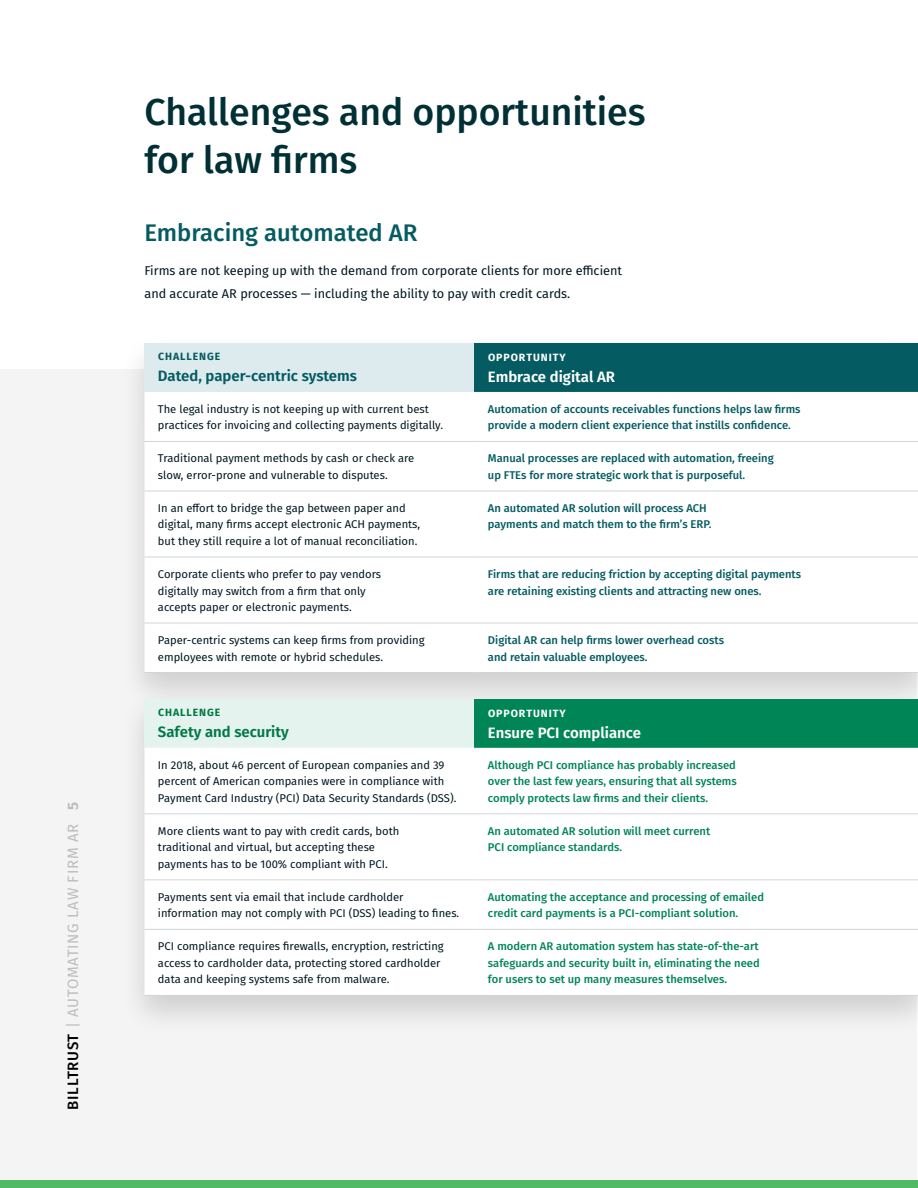
<style>
.page{position:relative;width:918px;height:1188px;background:#fff}
.page>*{position:absolute;margin:0;border:0;box-sizing:border-box;transform-origin:0 0}
.t1{font:500 37.5px/48px "Fira Sans";color:#003035}
.t2{font:500 24px "Fira Sans";color:#045b61}
.t3{font:600 15px "Fira Sans";color:#fff}
.t4{font:15px "Fira Sans";letter-spacing:.05em;color:#bbbdc0}
.t5{font:600 15px "Fira Sans";color:#045b61}
.t6{font:600 15px "Fira Sans";color:#007847}
.t7{font:12.75px/22.5px "Fira Sans";color:#001721}
.t8{font:11.25px/16.5px "Fira Sans";color:#001721}
.t9{font:500 11.25px/16.5px "Fira Sans";color:#045b61}
.t10{font:500 11.25px/16.5px "Fira Sans";color:#008557;text-align:justify}
.t11{font:700 10.5px "Fira Sans";letter-spacing:.09em;color:#fff}
.t12{font:700 10.5px "Fira Sans";letter-spacing:.09em;color:#045b61}
.t13{font:700 10.5px "Fira Sans";letter-spacing:.09em;color:#007847}
.s1{font-weight:500;color:#000}
.s2{font-weight:700}
</style>
<div class="page">
<div style="left:1px;top:370px;width:916px;height:818px;background:#f4f4f4"></div>
<div style="left:119px;top:333px;width:799px;height:380px;background:#000;opacity:.15"></div>
<div style="left:144px;top:343px;width:330px;height:49px;background:#ddebee"></div>
<div style="left:474px;top:343px;width:444px;height:49px;background:#045b61"></div>
<div style="left:144px;top:392px;width:774px;height:280px;background:#fff"></div>
<hr style="left:144px;top:441px;width:330px;height:1px;background:#d2d5d7">
<hr style="left:474px;top:441px;width:444px;height:1px;background:#d2d5d7">
<hr style="left:144px;top:491px;width:330px;height:1px;background:#d2d5d7">
<hr style="left:474px;top:491px;width:444px;height:1px;background:#d2d5d7">
<hr style="left:144px;top:557px;width:330px;height:1px;background:#d2d5d7">
<hr style="left:474px;top:557px;width:444px;height:1px;background:#d2d5d7">
<hr style="left:144px;top:623px;width:330px;height:1px;background:#d2d5d7">
<hr style="left:474px;top:623px;width:444px;height:1px;background:#d2d5d7">
<hr style="left:144px;top:672px;width:330px;height:1px;background:#d2d5d7">
<hr style="left:474px;top:672px;width:444px;height:1px;background:#d2d5d7">
<div style="left:119px;top:689px;width:799px;height:347px;background:#000;opacity:.15"></div>
<div style="left:144px;top:699px;width:330px;height:49px;background:#e4f3ed"></div>
<div style="left:474px;top:699px;width:444px;height:49px;background:#008557"></div>
<div style="left:144px;top:748px;width:774px;height:247px;background:#fff"></div>
<hr style="left:144px;top:813px;width:330px;height:1px;background:#d2d5d7">
<hr style="left:474px;top:813px;width:444px;height:1px;background:#d2d5d7">
<hr style="left:144px;top:879px;width:330px;height:1px;background:#d2d5d7">
<hr style="left:474px;top:879px;width:444px;height:1px;background:#d2d5d7">
<hr style="left:144px;top:929px;width:330px;height:1px;background:#d2d5d7">
<hr style="left:474px;top:929px;width:444px;height:1px;background:#d2d5d7">
<hr style="left:144px;top:995px;width:330px;height:1px;background:#d2d5d7">
<hr style="left:474px;top:995px;width:444px;height:1px;background:#d2d5d7">
<div style="left:0;top:1180px;width:918px;height:8px;background:#52b964"></div>
<h3 class="t4" style="left:61px;top:1110px;width:310px;rotate:-90deg"><span class="s1">BILLTRUST</span> | AUTOMATING LAW FIRM AR <span class="s2">5</span></h3>
<h1 class="t1" style="left:144px;top:86px;width:503px">Challenges and opportunities for law firms</h1>
<h2 class="t2" style="left:144px;top:213px;width:274px">Embracing automated AR</h2>
<p class="t7" style="left:144px;top:259px;width:479px">Firms are not keeping up with the demand from corporate clients for more efficient and accurate AR processes — including the ability to pay with credit cards.</p>
<p class="t12" style="left:158px;top:348px;width:64px">CHALLENGE</p>
<h3 class="t5" style="left:158px;top:364px;width:201px">Dated, paper-centric systems</h3>
<p class="t11" style="left:488px;top:349px;width:79px">OPPORTUNITY</p>
<h3 class="t3" style="left:488px;top:365px;width:129px">Embrace digital AR</h3>
<p class="t8" style="left:158px;top:400px;width:287px">The legal industry is not keeping up with current best practices for invoicing and collecting payments digitally.</p>
<p class="t9" style="left:488px;top:400px;width:314px">Automation of accounts receivables functions helps law firms provide a modern client experience that instills confidence.</p>
<p class="t8" style="left:158px;top:450px;width:258px">Traditional payment methods by cash or check are slow, error-prone and vulnerable to disputes.</p>
<p class="t9" style="left:488px;top:450px;width:287px">Manual processes are replaced with automation, freeing up FTEs for more strategic work that is purposeful.</p>
<p class="t8" style="left:158px;top:500px;width:264px">In an effort to bridge the gap between paper and digital, many firms accept electronic ACH payments, but they still require a lot of manual reconciliation.</p>
<p class="t9" style="left:488px;top:499px;width:225px">An automated AR solution will process ACH payments and match them to the firm’s ERP.</p>
<p class="t8" style="left:158px;top:566px;width:225px">Corporate clients who prefer to pay vendors digitally may switch from a firm that only accepts paper or electronic payments.</p>
<p class="t9" style="left:488px;top:565px;width:315px">Firms that are reducing friction by accepting digital payments are retaining existing clients and attracting new ones.</p>
<p class="t8" style="left:158px;top:632px;width:268px">Paper-centric systems can keep firms from providing employees with remote or hybrid schedules.</p>
<p class="t9" style="left:488px;top:631px;width:238px">Digital AR can help firms lower overhead costs and retain valuable employees.</p>
<p class="t13" style="left:158px;top:704px;width:64px">CHALLENGE</p>
<h3 class="t6" style="left:158px;top:720px;width:132px">Safety and security</h3>
<p class="t11" style="left:488px;top:705px;width:79px">OPPORTUNITY</p>
<h3 class="t3" style="left:488px;top:721px;width:155px">Ensure PCI compliance</h3>
<p class="t8" style="left:158px;top:756px;width:300px">In 2018, about 46 percent of European companies and 39 percent of American companies were in compliance with<br>Payment Card Industry (PCI) Data Security Standards (DSS).</p>
<p class="t10" style="left:488px;top:756px;width:250px">Although PCI compliance has probably increased over the last few years, ensuring that all systems comply protects law firms and their clients.</p>
<p class="t8" style="left:158px;top:822px;width:243px">More clients want to pay with credit cards, both traditional and virtual, but accepting these payments has to be 100% compliant with PCI.</p>
<p class="t10" style="left:488px;top:822px;width:224px">An automated AR solution will meet current<br>PCI compliance standards.</p>
<p class="t8" style="left:158px;top:888px;width:303px">Payments sent via email that include cardholder information may not comply with PCI (DSS) leading to fines.</p>
<p class="t10" style="left:488px;top:888px;width:278px">Automating the acceptance and processing of emailed credit card payments is a PCI-compliant solution.</p>
<p class="t8" style="left:158px;top:938px;width:287px">PCI compliance requires firewalls, encryption, restricting access to cardholder data, protecting stored cardholder data and keeping systems safe from malware.</p>
<p class="t10" style="left:488px;top:938px;width:273px">A modern AR automation system has state-of-the-art safeguards and security built in, eliminating the need for users to set up many measures themselves.</p>
</div>
